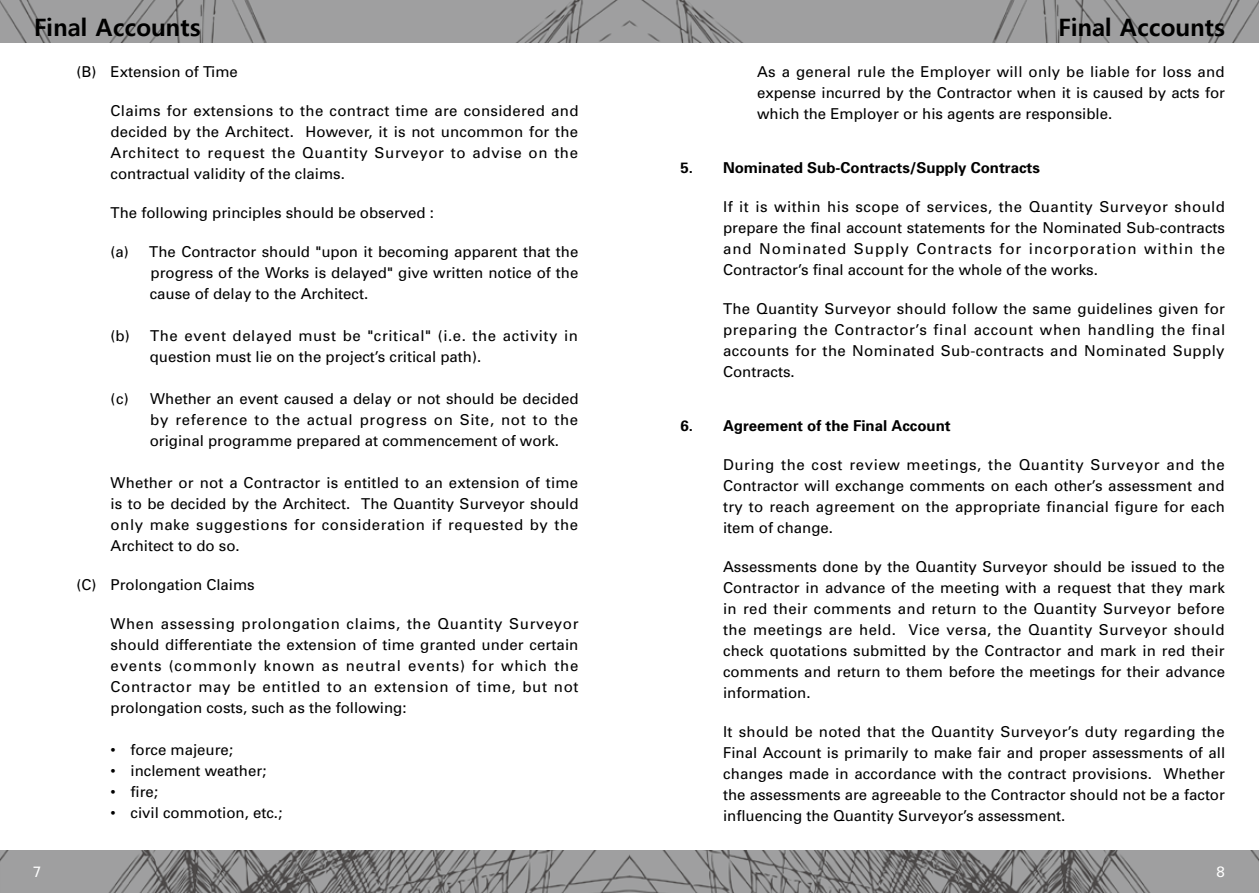
<style>
.page{position:relative;width:1259px;height:893px;background:#fff}
.page>*{position:absolute;margin:0;border:0;box-sizing:border-box;transform-origin:0 0}
.t1{font:700 24px "Malgun Gothic";color:#000}
.t2{font:15px/21px "Univers";color:#000;text-align:justify}
.t3{font:15px/21px "Univers";letter-spacing:.035em;color:#000}
.t4{font:700 15px "Univers";color:#000}
.t5{font:15px "Univers";color:#fff}
</style>
<div class="page">
<img style="left:0;top:0;width:1259px;height:43px">
<img style="left:0;top:850px;width:1259px;height:43px">
<h1 class="t1" style="left:34px;top:13px;width:168px">Final Accounts</h1>
<h1 class="t1" style="left:1058px;top:13px;width:168px">Final Accounts</h1>
<p class="t2" style="left:77px;top:61px;width:163px">(B) Extension of Time</p>
<p class="t2" style="left:111px;top:100px;width:469px">Claims for extensions to the contract time are considered and decided by the Architect. However, it is not uncommon for the Architect to request the Quantity Surveyor to advise on the contractual validity of the claims.</p>
<p class="t2" style="left:111px;top:202px;width:325px">The following principles should be observed :</p>
<p class="t2" style="left:150px;top:241px;width:430px;text-indent:-39px">(a) The Contractor should "upon it becoming apparent that the progress of the Works is delayed" give written notice of the cause of delay to the Architect.</p>
<p class="t3" style="left:150px;top:325px;width:430px;text-indent:-39px">(b) The event delayed must be "critical" (i.e. the activity in question must lie on the project’s critical path).</p>
<p class="t2" style="left:150px;top:388px;width:430px;text-indent:-39px">(c) Whether an event caused a delay or not should be decided by reference to the actual progress on Site, not to the original programme prepared at commencement of work.</p>
<p class="t2" style="left:111px;top:472px;width:469px">Whether or not a Contractor is entitled to an extension of time is to be decided by the Architect. The Quantity Surveyor should only make suggestions for consideration if requested by the Architect to do so.</p>
<p class="t2" style="left:77px;top:574px;width:180px">(C) Prolongation Claims</p>
<p class="t2" style="left:111px;top:613px;width:469px">When assessing prolongation claims, the Quantity Surveyor should differentiate the extension of time granted under certain events (commonly known as neutral events) for which the Contractor may be entitled to an extension of time, but not prolongation costs, such as the following:</p>
<p class="t2" style="left:111px;top:739px;width:124px">• force majeure;</p>
<p class="t2" style="left:111px;top:760px;width:157px">• inclement weather;</p>
<p class="t2" style="left:111px;top:781px;width:49px">• fire;</p>
<p class="t2" style="left:111px;top:802px;width:173px">• civil commotion, etc.;</p>
<p class="t4" style="left:680px;top:158px;width:14px">5.</p>
<p class="t4" style="left:680px;top:416px;width:14px">6.</p>
<p class="t2" style="left:757px;top:61px;width:469px">As a general rule the Employer will only be liable for loss and expense incurred by the Contractor when it is caused by acts for which the Employer or his agents are responsible.</p>
<p class="t4" style="left:723px;top:158px;width:318px">Nominated Sub-Contracts/Supply Contracts</p>
<p class="t2" style="left:723px;top:196px;width:504px">If it is within his scope of services, the Quantity Surveyor should prepare the final account statements for the Nominated Sub-contracts and Nominated Supply Contracts for incorporation within the Contractor’s final account for the whole of the works.</p>
<p class="t2" style="left:723px;top:298px;width:503px">The Quantity Surveyor should follow the same guidelines given for preparing the Contractor’s final account when handling the final accounts for the Nominated Sub-contracts and Nominated Supply Contracts.</p>
<p class="t4" style="left:723px;top:416px;width:229px">Agreement of the Final Account</p>
<p class="t2" style="left:723px;top:454px;width:503px">During the cost review meetings, the Quantity Surveyor and the Contractor will exchange comments on each other’s assessment and try to reach agreement on the appropriate financial figure for each item of change.</p>
<p class="t2" style="left:723px;top:556px;width:503px">Assessments done by the Quantity Surveyor should be issued to the Contractor in advance of the meeting with a request that they mark in red their comments and return to the Quantity Surveyor before the meetings are held. Vice versa, the Quantity Surveyor should check quotations submitted by the Contractor and mark in red their comments and return to them before the meetings for their advance information.</p>
<p class="t2" style="left:723px;top:721px;width:503px">It should be noted that the Quantity Surveyor’s duty regarding the Final Account is primarily to make fair and proper assessments of all changes made in accordance with the contract provisions. Whether the assessments are agreeable to the Contractor should not be a factor influencing the Quantity Surveyor’s assessment.</p>
<p class="t5" style="left:33px;top:862px;width:10px">7</p>
<p class="t5" style="left:1216px;top:862px;width:10px">8</p>
</div>
